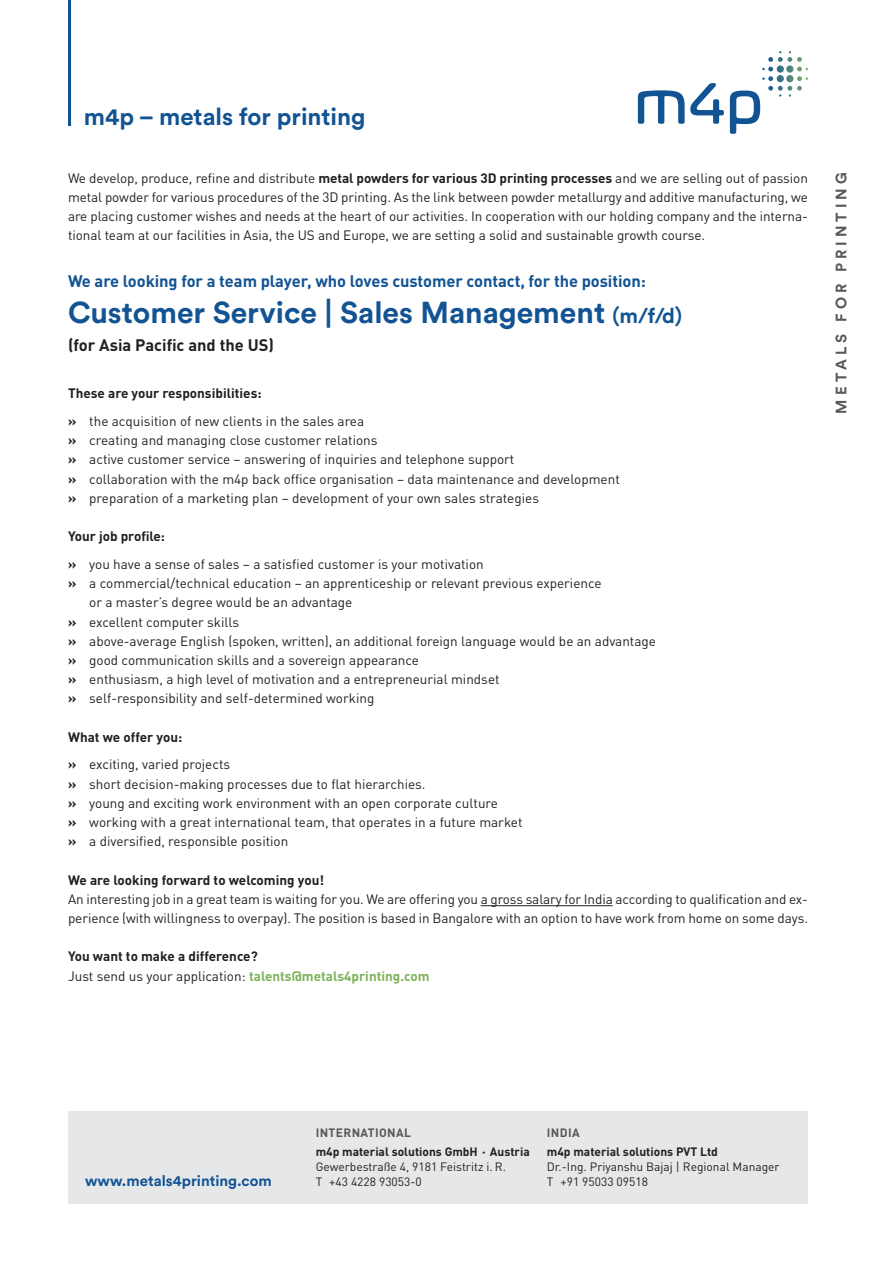
<style>
.page{position:relative;width:893px;height:1263px;background:#fff}
.page>*{position:absolute;margin:0;border:0;box-sizing:border-box;transform-origin:0 0}
.t1{font:700 30px "Circular Std";color:#125393}
.t2{font:700 24px "Circular Std";color:#125393}
.t3{font:700 16.5px "DIN Pro";letter-spacing:-.005em;color:#125393}
.t4{font:700 16.5px "DIN Pro";color:#231f20}
.t5{font:700 15px "Circular Std";color:#125393}
.t6{font:700 15px "Circular Std";letter-spacing:.27em;color:#57585a}
.t7{font:13.5px/19.2px "DIN Pro";color:#231f20}
.t8{font:700 13.5px/19.2px "DIN Pro";color:#7db258}
.t9{font:700 13.5px "DIN Pro";color:#231f20}
.t10{font:12px/15px "DIN Pro";color:#231f20}
.t11{font:700 12px "DIN Pro";color:#231f20}
.t12{font:700 12px "DIN Pro";letter-spacing:.03em;color:#57585a}
.s1{font-weight:700}
.s2{font-size:21px}
.s3{color:#231f20}
.s4{font-weight:400;color:#231f20}
</style>
<div class="page">
<svg style="left:730px;top:51px;width:78px;height:83px"></svg>
<svg style="left:638px;top:83px;width:86px;height:41px"></svg>
<hr style="left:68px;top:0;width:3px;height:125px;background:#125393">
<div style="left:68px;top:1111px;width:740px;height:92px;background:#e6e7e9"></div>
<hr style="left:481px;top:905px;width:132px;height:1px;background:#231f20">
<h2 class="t2" style="left:84px;top:101px;width:283px">m4p – metals for printing</h2>
<p class="t7" style="left:68px;top:168px;width:741px;text-align:justify">We develop, produce, refine and distribute <span class="s1">metal powders for various 3D printing processes</span> and we are selling out of passion metal powder for various procedures of the 3D printing. As the link between powder metallurgy and additive manufacturing, we are placing customer wishes and needs at the heart of our activities. In cooperation with our holding company and the interna&shy;tional team at our facilities in Asia, the US and Europe, we are setting a solid and sustainable growth course.</p>
<p class="t3" style="left:68px;top:270px;width:579px">We are looking for a team player, who loves customer contact, for the position:</p>
<h1 class="t1" style="left:68px;top:293px;width:615px">Customer Service | Sales Management <span class="s2">(m/f/d)</span></h1>
<p class="t4" style="left:68px;top:334px;width:208px">(for Asia Pacific and the US)</p>
<p class="t7" style="left:68px;top:379px;width:298px;line-height:27.8px"><span class="s1">These are your responsibilities:<br>»</span> the acquisition of new clients in the sales area</p>
<p class="t7" style="left:68px;top:430px;width:553px"><span class="s1">»</span> creating and managing close customer relations<br><span class="s1">»</span> active customer service – answering of inquiries and telephone support<br><span class="s1">»</span> collaboration with the m4p back office organisation – data maintenance and development <span class="s1">»</span> preparation of a marketing plan – development of your own sales strategies</p>
<p class="t7" style="left:68px;top:522px;width:417px;line-height:27.8px"><span class="s1">Your job profile:<br>»</span> you have a sense of sales – a satisfied customer is your motivation</p>
<p class="t7" style="left:68px;top:573px;width:535px"><span class="s1">»</span> a commercial/technical education – an apprenticeship or relevant previous experience</p>
<p class="t7" style="left:89px;top:592px;width:265px">or a master’s degree would be an advantage</p>
<p class="t7" style="left:68px;top:611px;width:173px"><span class="s1">»</span> excellent computer skills</p>
<p class="t7" style="left:68px;top:631px;width:589px"><span class="s1">»</span> above-average English (spoken, written), an additional foreign language would be an advantage</p>
<p class="t7" style="left:68px;top:650px;width:353px"><span class="s1">»</span> good communication skills and a sovereign appearance</p>
<p class="t7" style="left:68px;top:669px;width:433px"><span class="s1">»</span> enthusiasm, a high level of motivation and a entrepreneurial mindset</p>
<p class="t7" style="left:68px;top:688px;width:308px"><span class="s1">»</span> self-responsibility and self-determined working</p>
<p class="t7" style="left:68px;top:722px;width:164px;line-height:27.8px"><span class="s1">What we offer you:<br>»</span> exciting, varied projects</p>
<p class="t7" style="left:68px;top:773px;width:456px"><span class="s1">»</span> short decision-making processes due to flat hierarchies.<br><span class="s1">»</span> young and exciting work environment with an open corporate culture<br><span class="s1">»</span> working with a great international team, that operates in a future market <span class="s1">»</span> a diversified, responsible position</p>
<p class="t9" style="left:68px;top:870px;width:258px">We are looking forward to welcoming you!</p>
<p class="t7" style="left:68px;top:889px;width:741px">An interesting job in a great team is waiting for you. We are offering you a gross salary for India according to qualification and ex&shy;perience (with willingness to overpay). The position is based in Bangalore with an option to have work from home on some days.</p>
<p class="t8" style="left:68px;top:946px;width:363px"><span class="s3">You want to make a difference?<br></span><span class="s4">Just send us your application:</span> talents@metals4printing.com</p>
<p class="t6" style="left:832px;top:413px;width:243px;rotate:-90deg">METALS FOR PRINTING</p>
<p class="t12" style="left:316px;top:1125px;width:97px">INTERNATIONAL</p>
<p class="t11" style="left:316px;top:1144px;width:216px">m4p material solutions GmbH · Austria</p>
<p class="t10" style="left:316px;top:1159px;width:192px">Gewerbestraße 4, 9181 Feistritz i. R.</p>
<p class="t5" style="left:85px;top:1171px;width:188px">www.metals4printing.com</p>
<p class="t10" style="left:316px;top:1174px;width:108px">T +43 4228 93053-0</p>
<p class="t12" style="left:547px;top:1125px;width:34px">INDIA</p>
<p class="t11" style="left:547px;top:1144px;width:173px">m4p material solutions PVT Ltd</p>
<p class="t10" style="left:547px;top:1159px;width:234px">Dr.-Ing. Priyanshu Bajaj | Regional Manager<br>T +91 95033 09518</p>
</div>
